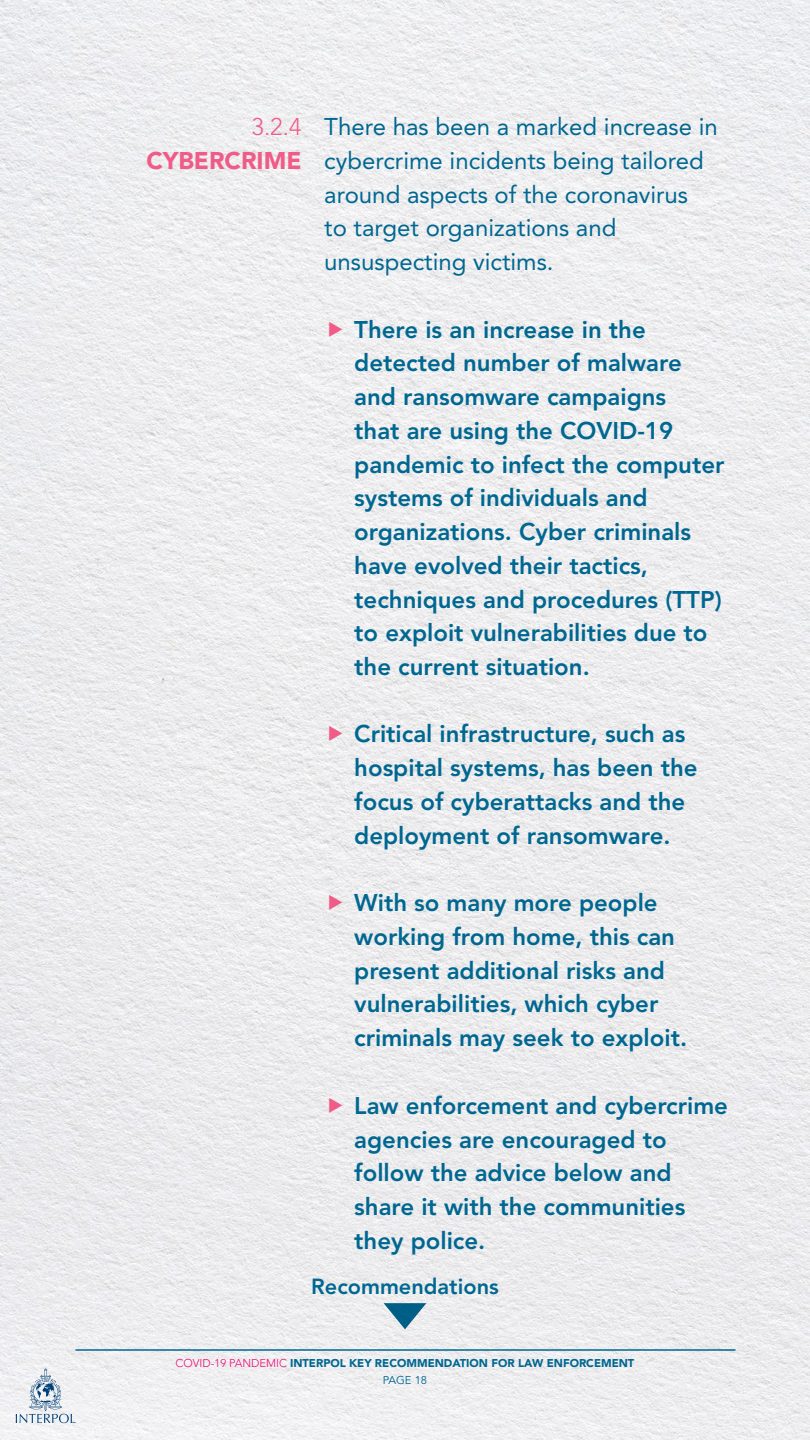
<style>
.page{position:relative;width:810px;height:1440px;background:#fff}
.page>*{position:absolute;margin:0;border:0;box-sizing:border-box;transform-origin:0 0}
.t1{font:800 24px/33.8px "Avenir LT Std";color:#006791}
.TXT{font:24px/33.8px "Avenir LT Std";color:#006791}
.TXT_HEADER_02{font:900 24px/33.8px "Avenir LT Std";color:#f05b88;text-align:right}
.TXT-2{font:800 21.75px "Avenir LT Std";color:#006791}
.t2{font:900 11.25px/16.8px "Avenir LT Std";color:#006791;text-align:center}
.s1{font-weight:300}
.s2{font-weight:300;color:#ed0677}
.s3{font-weight:400}
</style>
<div class="page">
<img style="left:0;top:0;width:810px;height:1440px">
<hr style="left:75px;top:1349px;width:660px;height:2px;background:#006791">
<svg style="left:16px;top:1369px;width:59px;height:54px"></svg>
<svg style="left:384px;top:1303px;width:42px;height:26px"></svg>
<svg style="left:329px;top:321px;width:13px;height:15px"></svg>
<svg style="left:329px;top:726px;width:13px;height:15px"></svg>
<svg style="left:329px;top:895px;width:13px;height:15px"></svg>
<svg style="left:329px;top:1097px;width:13px;height:16px"></svg>
<p class="TXT_HEADER_02" style="left:146px;top:110px;width:157px"><span class="s1">3.2.4<br></span>CYBERCRIME</p>
<p class="TXT" style="left:324px;top:110px;width:395px">There has been a marked increase in cybercrime incidents being tailored around aspects of the coronavirus<br>to target organizations and unsuspecting victims.</p>
<p class="t1" style="left:354px;top:312px;width:372px">There is an increase in the detected number of malware and ransomware campaigns<br>that are using the COVID-19 pandemic to infect the computer systems of individuals and organizations. Cyber criminals have evolved their tactics, techniques and procedures (TTP) to exploit vulnerabilities due to the current situation.</p>
<p class="t1" style="left:354px;top:717px;width:345px">Critical infrastructure, such as hospital systems, has been the focus of cyberattacks and the deployment of ransomware.</p>
<p class="t1" style="left:354px;top:886px;width:334px">With so many more people working from home, this can present additional risks and vulnerabilities, which cyber criminals may seek to exploit.</p>
<p class="t1" style="left:354px;top:1089px;width:375px">Law enforcement and cybercrime agencies are encouraged to follow the advice below and share it with the communities they police.</p>
<p class="TXT-2" style="left:311px;top:1274px;width:189px">Recommendations</p>
<p class="t2" style="left:176px;top:1354px;width:460px"><span class="s2">COVID-19 PANDEMIC</span> INTERPOL KEY RECOMMENDATION FOR LAW ENFORCEMENT<br><span class="s3">PAGE 18</span></p>
</div>
